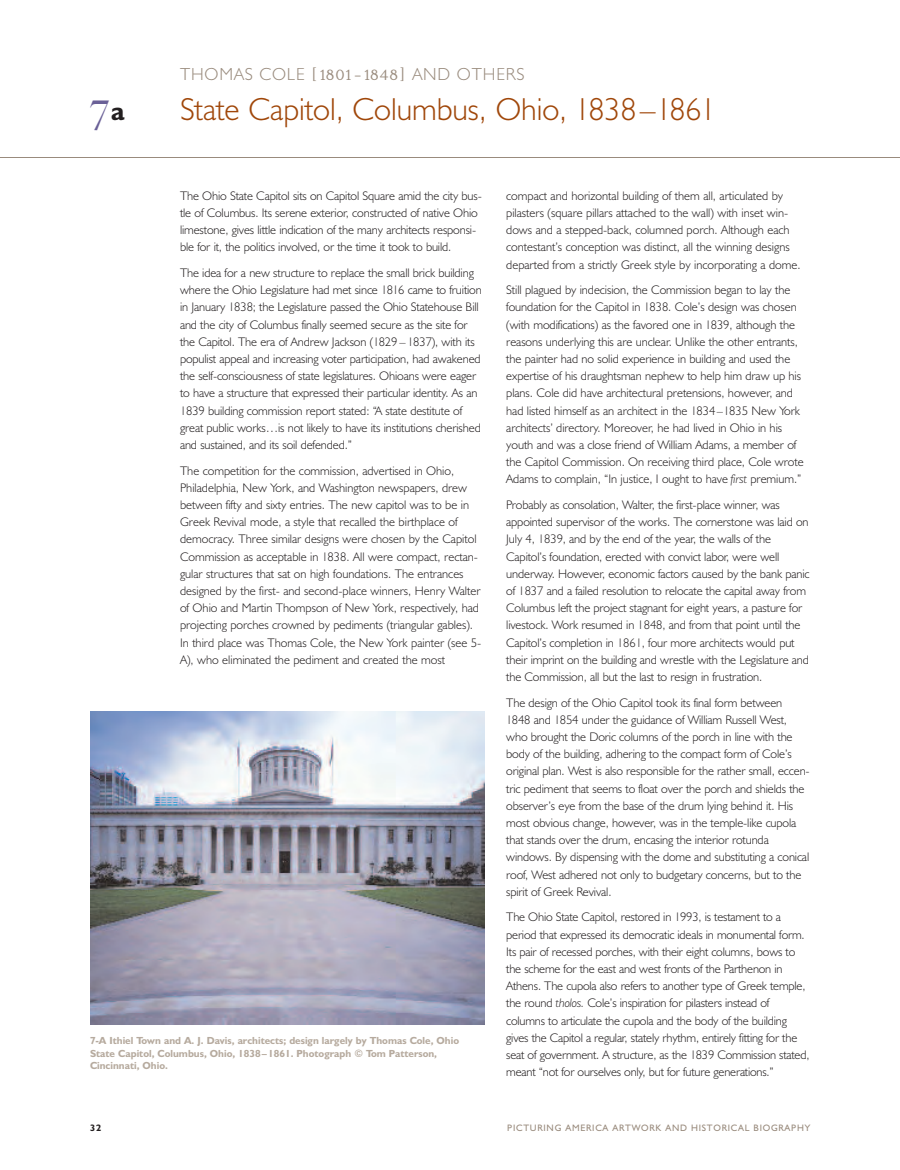
<style>
.page{position:relative;width:900px;height:1170px;background:#fff}
.page>*{position:absolute;margin:0;border:0;box-sizing:border-box;transform-origin:0 0}
.t1{font:500 41.25px "Big Caslon";color:#6a6097}
.t2{font:300 31.88px "Humanist 521 BT";color:#a0470a}
.t3{font:300 17.5px "Humanist 521 BT";letter-spacing:.05em;color:#998b7d}
.t4{font:300 12.5px/17.2px "Humanist 521 BT";letter-spacing:-.01em;color:#231f20}
.t5{font:700 10.25px/12.5px "Humanist 521 BT";color:#b6aa9e}
.t6{font:9.38px "Humanist 521 BT";letter-spacing:.08em;color:#998b7d}
.t7{font:700 9.38px "Humanist 521 BT";color:#231f20}
.s1{font-family:"Humanist 521 BT";font-weight:700;font-size:26.25px;color:#231f20}
.s2{font-family:"Dyadis ITC";font-weight:400}
.s3{font-style:italic}
</style>
<div class="page">
<img style="left:90px;top:712px;width:394px;height:312px">
<hr style="left:0;top:157px;width:900px;height:1px;background:#998b7d">
<h1 class="t1" style="left:90px;top:82px;width:36px">7<span class="s1">a</span></h1>
<h3 class="t3" style="left:180px;top:63px;width:346px">THOMAS COLE <span class="s2">[1801–1848]</span> AND OTHERS</h3>
<h2 class="t2" style="left:180px;top:89px;width:538px">State Capitol, Columbus, Ohio, 1838–1861</h2>
<p class="t4" style="left:180px;top:187px;width:303px">The Ohio State Capitol sits on Capitol Square amid the city bus&shy;tle of Columbus. Its serene exterior, constructed of native Ohio limestone, gives little indication of the many architects responsi&shy;ble for it, the politics involved, or the time it took to build.</p>
<p class="t4" style="left:180px;top:264px;width:303px">The idea for a new structure to replace the small brick building where the Ohio Legislature had met since 1816 came to fruition in January 1838; the Legislature passed the Ohio Statehouse Bill and the city of Columbus finally seemed secure as the site for the Capitol. The era of Andrew Jackson (1829 – 1837), with its populist appeal and increasing voter participation, had awakened the self-consciousness of state legislatures. Ohioans were eager to have a structure that expressed their particular identity. As an 1839 building commission report stated: “A state destitute of great public works…is not likely to have its institutions cherished and sustained, and its soil defended.”</p>
<p class="t4" style="left:180px;top:462px;width:303px">The competition for the commission, advertised in Ohio, Philadelphia, New York, and Washington newspapers, drew between fifty and sixty entries. The new capitol was to be in Greek Revival mode, a style that recalled the birthplace of democracy. Three similar designs were chosen by the Capitol Commission as acceptable in 1838. All were compact, rectan&shy;gular structures that sat on high foundations. The entrances designed by the first- and second-place winners, Henry Walter of Ohio and Martin Thompson of New York, respectively, had projecting porches crowned by pediments (triangular gables).<br>In third place was Thomas Cole, the New York painter (see 5- A), who eliminated the pediment and created the most</p>
<p class="t5" style="left:90px;top:1034px;width:371px">7-A Ithiel Town and A. J. Davis, architects; design largely by Thomas Cole, Ohio<br>State Capitol, Columbus, Ohio, 1838–1861. Photograph © Tom Patterson,<br>Cincinnati, Ohio.</p>
<p class="t4" style="left:506px;top:187px;width:296px">compact and horizontal building of them all, articulated by pilasters (square pillars attached to the wall) with inset win&shy;dows and a stepped-back, columned porch. Although each contestant’s conception was distinct, all the winning designs departed from a strictly Greek style by incorporating a dome.</p>
<p class="t4" style="left:506px;top:281px;width:299px">Still plagued by indecision, the Commission began to lay the foundation for the Capitol in 1838. Cole’s design was chosen (with modifications) as the favored one in 1839, although the reasons underlying this are unclear. Unlike the other entrants, the painter had no solid experience in building and used the expertise of his draughtsman nephew to help him draw up his plans. Cole did have architectural pretensions, however, and had listed himself as an architect in the 1834–1835 New York architects’ directory. Moreover, he had lived in Ohio in his youth and was a close friend of William Adams, a member of the Capitol Commission. On receiving third place, Cole wrote Adams to complain, “In justice, I ought to have <span class="s3">first</span> premium.”</p>
<p class="t4" style="left:506px;top:496px;width:305px">Probably as consolation, Walter, the first-place winner, was appointed supervisor of the works. The cornerstone was laid on July 4, 1839, and by the end of the year, the walls of the Capitol’s foundation, erected with convict labor, were well underway. However, economic factors caused by the bank panic of 1837 and a failed resolution to relocate the capital away from Columbus left the project stagnant for eight years, a pasture for livestock. Work resumed in 1848, and from that point until the Capitol’s completion in 1861, four more architects would put their imprint on the building and wrestle with the Legislature and the Commission, all but the last to resign in frustration.</p>
<p class="t4" style="left:506px;top:694px;width:305px">The design of the Ohio Capitol took its final form between 1848 and 1854 under the guidance of William Russell West, who brought the Doric columns of the porch in line with the body of the building, adhering to the compact form of Cole’s original plan. West is also responsible for the rather small, eccen&shy;tric pediment that seems to float over the porch and shields the observer’s eye from the base of the drum lying behind it. His most obvious change, however, was in the temple-like cupola that stands over the drum, encasing the interior rotunda windows. By dispensing with the dome and substituting a conical roof, West adhered not only to budgetary concerns, but to the spirit of Greek Revival.</p>
<p class="t4" style="left:506px;top:908px;width:305px">The Ohio State Capitol, restored in 1993, is testament to a period that expressed its democratic ideals in monumental form.<br>Its pair of recessed porches, with their eight columns, bows to the scheme for the east and west fronts of the Parthenon in Athens. The cupola also refers to another type of Greek temple, the round <span class="s3">tholos.</span> Cole’s inspiration for pilasters instead of columns to articulate the cupola and the body of the building gives the Capitol a regular, stately rhythm, entirely fitting for the seat of government. A structure, as the 1839 Commission stated, meant “not for ourselves only, but for future generations.”</p>
<p class="t7" style="left:90px;top:1122px;width:13px">32</p>
<p class="t6" style="left:507px;top:1122px;width:304px">PICTURING AMERICA ARTWORK AND HISTORICAL BIOGRAPHY</p>
</div>
